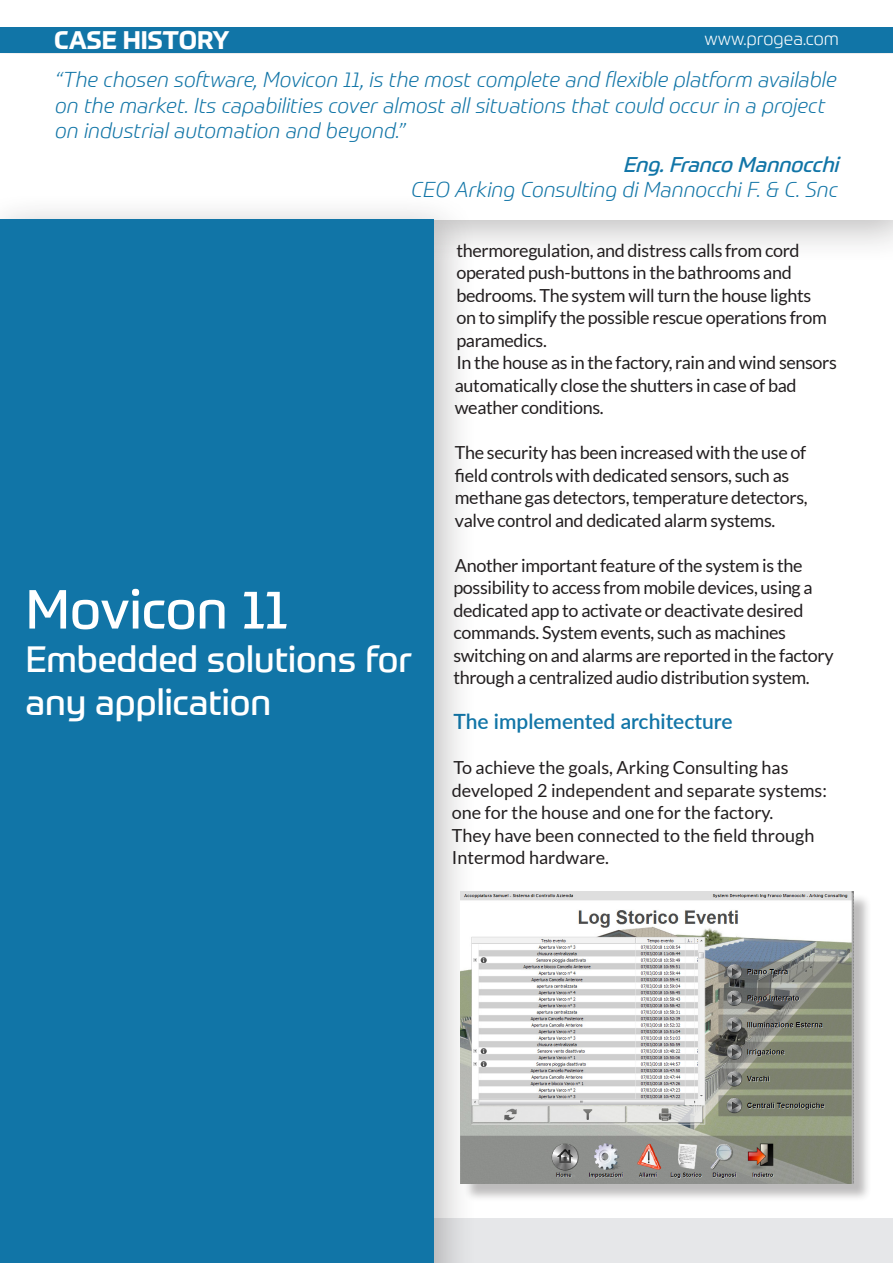
<style>
.page{position:relative;width:893px;height:1263px;background:#fff}
.page>*{position:absolute;margin:0;border:0;box-sizing:border-box;transform-origin:0 0}
.t1{font:54px "Prometo";color:#fff}
.t2{font:36px "Prometo";color:#fff}
.t3{font:700 25.05px "Prometo";color:#fff}
.t4{font:italic 300 21px/25.2px "Prometo";color:#1175a7}
.t5{font:600 21px "Lato";color:#1175a7}
.t6{font:italic 21px "Prometo";color:#1175a7}
.t7{font:18px/22.5px "Lato";letter-spacing:-.02em;color:#231f20}
.t8{font:18px/22.5px "Lato";color:#231f20}
.t9{font:300 18px "Prometo";color:#fff}
</style>
<div class="page">
<div style="left:0;top:26px;width:893px;height:239px;background:#231f20;opacity:.3"></div>
<div style="left:0;top:55px;width:893px;height:165px;background:#fff"></div>
<div style="left:0;top:1218px;width:893px;height:45px;background:#e6e7e9"></div>
<div style="left:0;top:27px;width:893px;height:26px;background:#1175a7"></div>
<div style="left:0;top:191px;width:478px;height:1072px;background:#231f20;opacity:.3"></div>
<div style="left:0;top:220px;width:434px;height:1043px;background:#1175a7"></div>
<div style="left:463px;top:893px;width:409px;height:309px;background:#231f20;opacity:.3"></div>
<img style="left:461px;top:891px;width:392px;height:292px">
<p class="t3" style="left:54px;top:25px;width:177px">CASE HISTORY</p>
<p class="t9" style="left:705px;top:28px;width:136px">www.progea.com</p>
<p class="t4" style="left:55px;top:67px;width:783px">“The chosen software, Movicon 11, is the most complete and flexible platform available on the market. Its capabilities cover almost all situations that could occur in a project on industrial automation and beyond.”</p>
<p class="t6" style="left:623px;top:151px;width:223px">Eng.Franco Mannocchi</p>
<p class="t4" style="left:411px;top:177px;width:428px">CEO Arking Consulting di Mannocchi F. &amp; C. Snc</p>
<p class="t1" style="left:26px;top:576px;width:265px">Movicon 11</p>
<p class="t2" style="left:26px;top:637px;width:388px">Embedded solutions for</p>
<p class="t2" style="left:26px;top:680px;width:247px">any application</p>
<p class="t7" style="left:456px;top:239px;width:372px">thermoregulation, and distress calls from cord operated push-buttons in the bathrooms and bedrooms. The system will turn the house lights on to simplify the possible rescue operations from paramedics.</p>
<p class="t7" style="left:455px;top:351px;width:384px">In the house as in the factory, rain and wind sensors automatically close the shutters in case of bad weather conditions.</p>
<p class="t7" style="left:455px;top:441px;width:354px">The security has been increased with the use of field controls with dedicated sensors, such as methane gas detectors, temperature detectors, valve control and dedicated alarm systems.</p>
<p class="t7" style="left:453px;top:554px;width:382px">Another important feature of the system is the possibility to access from mobile devices, using a dedicated app to activate or deactivate desired commands. System events, such as machines switching on and alarms are reported in the factory through a centralized audio distribution system.</p>
<p class="t5" style="left:453px;top:706px;width:281px">The implemented architecture</p>
<p class="t8" style="left:452px;top:756px;width:377px">To achieve the goals, Arking Consulting has developed 2 independent and separate systems: one for the house and one for the factory.</p>
<p class="t8" style="left:452px;top:824px;width:364px">They have been connected to the field through<br>Intermod hardware.</p>
</div>
